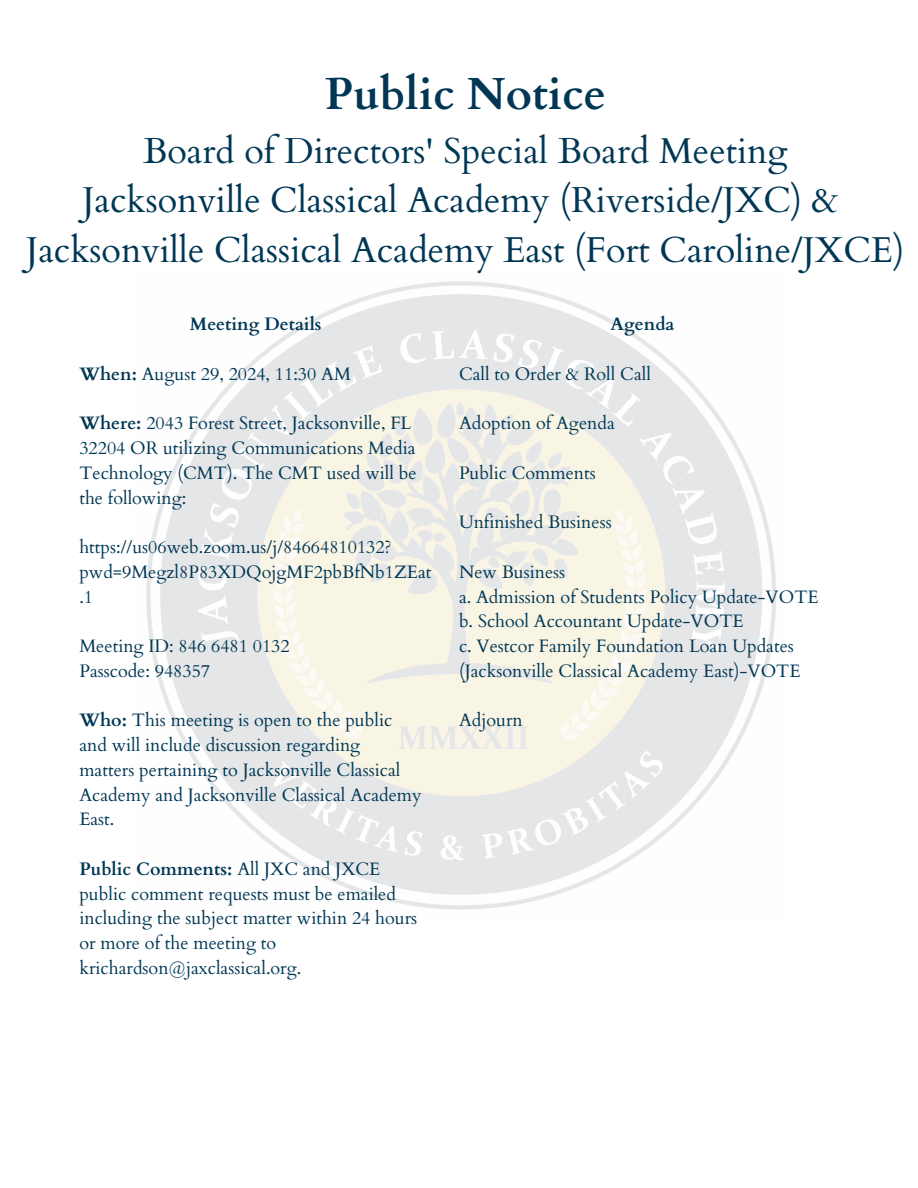
<style>
.page{position:relative;width:918px;height:1188px;background:#fff}
.page>*{position:absolute;margin:0;border:0;box-sizing:border-box;transform-origin:0 0}
.t1{font:700 45px "Cardo";color:#003754}
.t2{font:36px/49.5px "Cardo";color:#003754;text-align:center}
.t3{font:18px/24.8px "Cardo";color:#003754}
.t4{font:700 18px "Cardo";color:#003754}
.s1{font-weight:700}
</style>
<div class="page">
<img style="left:146px;top:281px;width:630px;height:629px">
<h1 class="t1" style="left:325px;top:64px;width:283px">Public Notice</h1>
<h1 class="t2" style="left:26px;top:127px;width:880px">Board of Directors' Special Board Meeting<br>Jacksonville Classical Academy (Riverside/JXC) &amp;<br>Jacksonville Classical Academy East (Fort Caroline/JXCE)</h1>
<p class="t4" style="left:190px;top:313px;width:133px">Meeting Details</p>
<h2 class="t3" style="left:79px;top:362px;width:273px"><span class="s1">When:</span> August 29, 2024, 11:30 AM</h2>
<p class="t3" style="left:79px;top:411px;width:339px"><span class="s1">Where:</span> 2043 Forest Street, Jacksonville, FL 32204 OR utilizing Communications Media Technology (CMT). The CMT used will be the following:</p>
<p class="t3" style="left:79px;top:535px;width:354px">https://us06web.zoom.us/j/84664810132? pwd=9Megzl8P83XDQojgMF2pbBfNb1ZEat .1</p>
<p class="t3" style="left:79px;top:634px;width:212px">Meeting ID: 846 6481 0132</p>
<p class="t3" style="left:79px;top:659px;width:132px">Passcode: 948357</p>
<p class="t3" style="left:79px;top:708px;width:314px"><span class="s1">Who:</span> This meeting is open to the public</p>
<p class="t3" style="left:79px;top:733px;width:282px">and will include discussion regarding</p>
<p class="t3" style="left:79px;top:758px;width:344px">matters pertaining to Jacksonville Classical<br>Academy and Jacksonville Classical Academy<br>East.</p>
<p class="t3" style="left:79px;top:857px;width:339px"><span class="s1">Public Comments:</span> All JXC and JXCE public comment requests must be emailed including the subject matter within 24 hours or more of the meeting to krichardson@jaxclassical.org.</p>
<p class="t4" style="left:611px;top:313px;width:65px">Agenda</p>
<h2 class="t3" style="left:459px;top:362px;width:193px">Call to Order &amp; Roll Call</h2>
<p class="t3" style="left:459px;top:411px;width:157px">Adoption of Agenda</p>
<p class="t3" style="left:459px;top:461px;width:138px">Public Comments</p>
<p class="t3" style="left:459px;top:510px;width:154px">Unfinished Business</p>
<p class="t3" style="left:459px;top:560px;width:108px">New Business</p>
<p class="t3" style="left:459px;top:585px;width:361px">a. Admission of Students Policy Update-VOTE</p>
<p class="t3" style="left:459px;top:609px;width:286px">b. School Accountant Update-VOTE</p>
<p class="t3" style="left:459px;top:634px;width:343px">c. Vestcor Family Foundation Loan Updates (Jacksonville Classical Academy East)-VOTE</p>
<p class="t3" style="left:459px;top:708px;width:65px">Adjourn</p>
</div>
